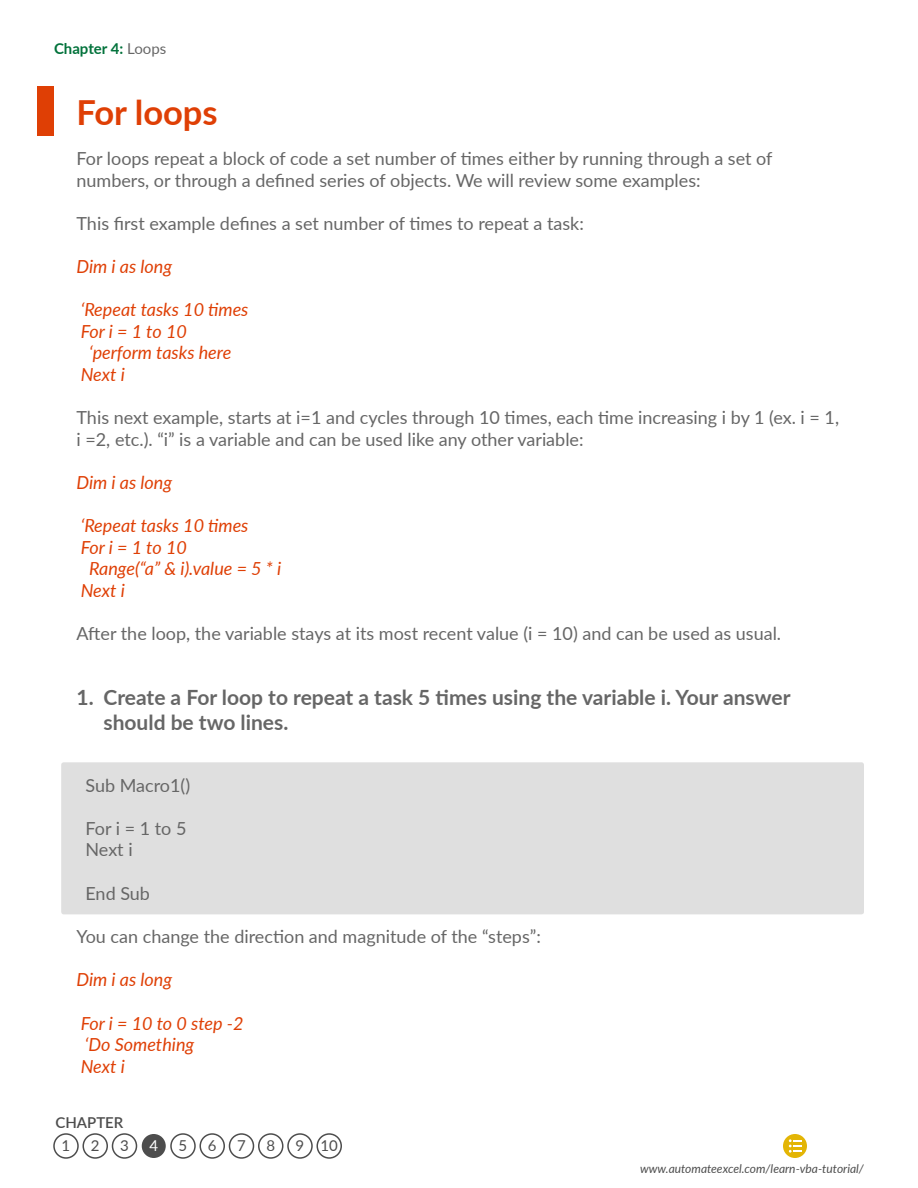
<style>
.page{position:relative;width:918px;height:1188px;background:#fff}
.page>*{position:absolute;margin:0;border:0;box-sizing:border-box;transform-origin:0 0}
.t1{font:700 34.5px "Lato";color:#df3f05}
.t2{font:700 21px/25.2px "Lato";color:#666}
.t3{font:18px/21.6px "Lato";color:#666}
.t4{font:italic 18px/21.6px "Lato";color:#df3f05}
.t5{font:700 15px "Lato";color:#02723b}
.t6{font:15px "Lato";color:#4d4d4d}
.t7{font:600 15px "Lato";color:#4d4d4d}
.t8{font:15px "Lato";color:#fff}
.t9{font:italic 12px "Lato";color:#4d4d4d}
.s1{font-weight:400;color:#666}
</style>
<div class="page">
<div style="left:53px;top:1133px;width:26px;height:26px;border:2px solid #4d4d4d;border-radius:50%"></div>
<div style="left:82px;top:1133px;width:26px;height:26px;border:2px solid #4d4d4d;border-radius:50%"></div>
<div style="left:112px;top:1133px;width:25px;height:26px;border:2px solid #4d4d4d;border-radius:50%"></div>
<div style="left:142px;top:1134px;width:24px;height:24px;background:#4d4d4d;border-radius:50%"></div>
<div style="left:170px;top:1133px;width:26px;height:26px;border:2px solid #4d4d4d;border-radius:50%"></div>
<div style="left:200px;top:1133px;width:25px;height:26px;border:2px solid #4d4d4d;border-radius:50%"></div>
<div style="left:229px;top:1133px;width:25px;height:26px;border:2px solid #4d4d4d;border-radius:50%"></div>
<div style="left:258px;top:1133px;width:26px;height:26px;border:2px solid #4d4d4d;border-radius:50%"></div>
<div style="left:287px;top:1133px;width:26px;height:26px;border:2px solid #4d4d4d;border-radius:50%"></div>
<div style="left:316px;top:1133px;width:26px;height:26px;border:2px solid #4d4d4d;border-radius:50%"></div>
<div style="left:783px;top:1134px;width:24px;height:24px;background:#e3b505;border-radius:50%"></div>
<svg style="left:789px;top:1139px;width:12px;height:14px"></svg>
<div style="left:37px;top:86px;width:17px;height:50px;background:#df3f05"></div>
<div style="left:61px;top:762px;width:803px;height:152px;background:#dfdfdf;border-radius:3px"></div>
<p class="t5" style="left:54px;top:37px;width:114px">Chapter 4: <span class="s1">Loops</span></p>
<h1 class="t1" style="left:76px;top:87px;width:143px">For loops</h1>
<p class="t3" style="left:76px;top:147px;width:698px">For loops repeat a block of code a set number of times either by running through a set of numbers, or through a defined series of objects. We will review some examples:</p>
<p class="t3" style="left:76px;top:212px;width:509px">This first example defines a set number of times to repeat a task:</p>
<p class="t4" style="left:76px;top:255px;width:97px">Dim i as long</p>
<p class="t4" style="left:81px;top:298px;width:169px">‘Repeat tasks 10 times</p>
<p class="t4" style="left:81px;top:320px;width:108px">For i = 1 to 10</p>
<p class="t4" style="left:89px;top:341px;width:144px">‘perform tasks here</p>
<p class="t4" style="left:81px;top:363px;width:46px">Next i</p>
<p class="t3" style="left:76px;top:406px;width:764px">This next example, starts at i=1 and cycles through 10 times, each time increasing i by 1 (ex. i = 1, i =2, etc.). “i” is a variable and can be used like any other variable:</p>
<p class="t4" style="left:76px;top:471px;width:97px">Dim i as long</p>
<p class="t4" style="left:81px;top:514px;width:169px">‘Repeat tasks 10 times</p>
<p class="t4" style="left:81px;top:536px;width:108px">For i = 1 to 10</p>
<p class="t4" style="left:89px;top:557px;width:194px">Range(“a” &amp; i).value = 5 * i</p>
<p class="t4" style="left:81px;top:579px;width:46px">Next i</p>
<p class="t3" style="left:76px;top:622px;width:706px">After the loop, the variable stays at its most recent value (i = 10) and can be used as usual.</p>
<p class="t2" style="left:104px;top:684px;width:689px;text-indent:-27px">1. Create a For loop to repeat a task 5 times using the variable i. Your answer should be two lines.</p>
<p class="t3" style="left:86px;top:773px;width:106px">Sub Macro1()</p>
<p class="t3" style="left:86px;top:817px;width:103px">For i = 1 to 5<br>Next i</p>
<p class="t3" style="left:86px;top:881px;width:66px">End Sub</p>
<p class="t3" style="left:76px;top:925px;width:466px">You can change the direction and magnitude of the “steps”:</p>
<p class="t4" style="left:76px;top:968px;width:97px">Dim i as long</p>
<p class="t4" style="left:81px;top:1012px;width:164px">For i = 10 to 0 step -2 ‘Do Something<br>Next i</p>
<p class="t7" style="left:55px;top:1112px;width:69px">CHAPTER</p>
<p class="t6" style="left:62px;top:1135px;width:10px">1</p>
<p class="t6" style="left:91px;top:1135px;width:10px">2</p>
<p class="t6" style="left:120px;top:1135px;width:10px">3</p>
<p class="t8" style="left:149px;top:1135px;width:10px">4</p>
<p class="t6" style="left:179px;top:1135px;width:10px">5</p>
<p class="t6" style="left:208px;top:1135px;width:10px">6</p>
<p class="t6" style="left:237px;top:1135px;width:10px">7</p>
<p class="t6" style="left:266px;top:1135px;width:10px">8</p>
<p class="t6" style="left:296px;top:1135px;width:44px">9 10</p>
<p class="t9" style="left:640px;top:1160px;width:225px">www.automateexcel.com/learn-vba-tutorial/</p>
</div>
